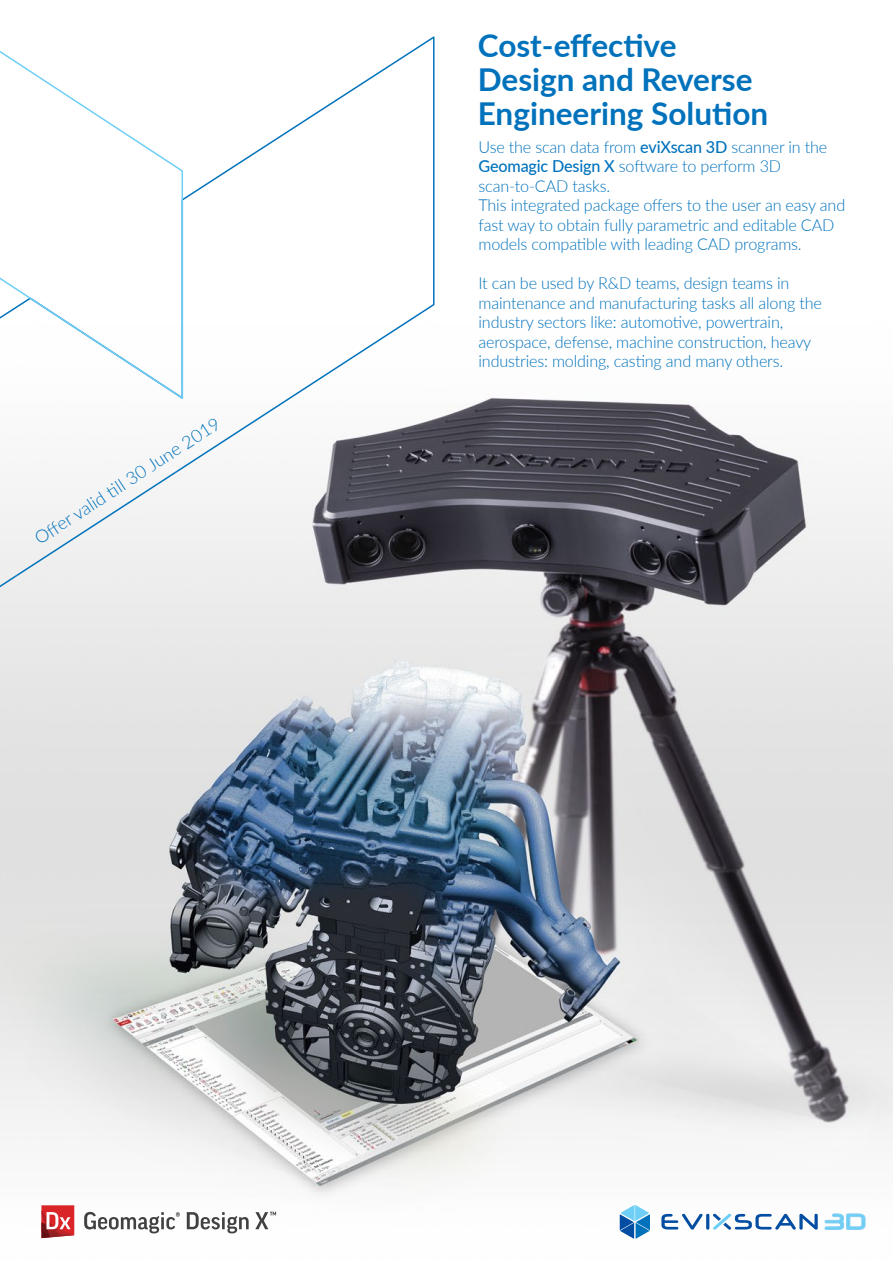
<style>
.page{position:relative;width:893px;height:1263px;background:#fff}
.page>*{position:absolute;margin:0;border:0;box-sizing:border-box;transform-origin:0 0}
.t1{font:700 31.5px/34px "Lato";color:#0072bc}
.t2{font:300 18px "Lato";color:#0072bc}
.t3{font:300 16.5px/19.5px "Lato";letter-spacing:-.01em;color:#0072bc}
.s1{font-weight:500}
</style>
<div class="page">
<img style="left:0;top:397px;width:893px;height:842px">
<svg style="left:620px;top:1205px;width:30px;height:33px"></svg>
<svg style="left:661px;top:1214px;width:41px;height:15px"></svg>
<hr style="left:706px;top:1214px;width:3px;height:15px;background:#034ea2">
<svg style="left:825px;top:1213px;width:40px;height:17px"></svg>
<svg style="left:713px;top:1214px;width:105px;height:15px"></svg>
<svg style="left:0;top:36px;width:435px;height:592px"></svg>
<svg style="left:0;top:36px;width:184px;height:365px"></svg>
<svg style="left:84px;top:1212px;width:96px;height:21px"></svg>
<svg style="left:187px;top:1212px;width:62px;height:21px"></svg>
<svg style="left:41px;top:1205px;width:33px;height:33px"></svg>
<svg style="left:255px;top:1212px;width:21px;height:17px"></svg>
<p class="t2" style="left:29px;top:529px;width:219px;rotate:-33deg">Off er valid ti ll 30 June 2019</p>
<h1 class="t1" style="left:478px;top:28px;width:292px">Cost-effective<br>Design and Reverse<br>Engineering Solution</h1>
<p class="t3" style="left:478px;top:137px;width:368px">Use the scan data from <span class="s1">eviXscan 3D</span> scanner in the <span class="s1">Geomagic Design X</span> software to perform 3D scan-to-CAD tasks.<br>This integrated package offers to the user an easy and fast way to obtain fully parametric and editable CAD models compatible with leading CAD programs.</p>
<p class="t3" style="left:478px;top:273px;width:345px">It can be used by R&amp;D teams, design teams in maintenance and manufacturing tasks all along the industry sectors like: automotive, powertrain, aerospace, defense, machine construction, heavy industries: molding, casting and many others.</p>
</div>
